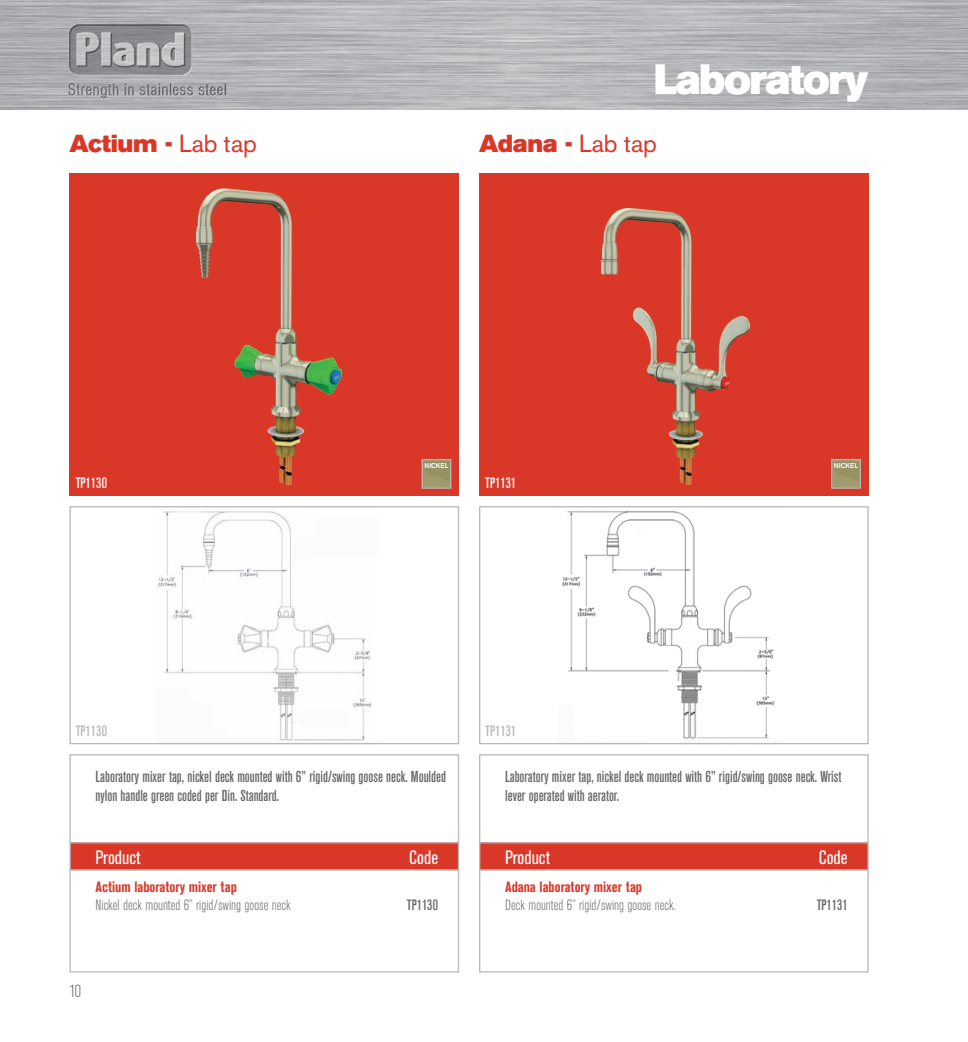
<style>
.page{position:relative;width:968px;height:1042px;background:#fff}
.page>*{position:absolute;margin:0;border:0;box-sizing:border-box;transform-origin:0 0}
.t1{font:42px "Akzidenz Grotesk BE Super";letter-spacing:-.04em;color:#fff}
.t2{font:24.5px "Akzidenz Grotesk BE Super";letter-spacing:-.01em;color:#d93829}
.t3{font:condensed 19.25px "Akzidenz Grotesk BE";color:#fff}
.t4{font:300 condensed 17.5px "Akzidenz Grotesk BE";color:#67676a}
.t5{font:500 condensed 15.75px/19.2px "Akzidenz Grotesk BE";color:#67676a}
.t6{font:300 condensed 14.88px "Akzidenz Grotesk BE";color:#67676a}
.t7{font:700 condensed 14.88px "Akzidenz Grotesk BE";color:#d93829}
.t8{font:500 condensed 14.88px "Akzidenz Grotesk BE";color:#67676a}
.t9{font:500 condensed 14.88px "Akzidenz Grotesk BE";color:#fff}
.t10{font:500 condensed 14.88px "Akzidenz Grotesk BE";color:#b8b9bc}
.t11{font:500 7px "Akzidenz Grotesk BE";letter-spacing:-.01em;color:#fff}
.s1{font-family:"Akzidenz Grotesk BE"}
</style>
<div class="page">
<img style="left:0;top:0;width:967px;height:109px">
<div style="left:479px;top:174px;width:389px;height:322px;background:#d93829"></div>
<img style="left:600px;top:208px;width:150px;height:277px">
<div style="left:831px;top:459px;width:29px;height:30px;background:#989162;border:1px solid #b8b9bc"></div>
<svg style="left:832px;top:469px;width:27px;height:18px"></svg>
<img style="left:562px;top:511px;width:213px;height:229px">
<div style="left:479px;top:506px;width:389px;height:238px;border:1px solid #b8b9bc"></div>
<div style="left:69px;top:174px;width:390px;height:322px;background:#d93829"></div>
<img style="left:196px;top:199px;width:146px;height:286px">
<img style="left:158px;top:511px;width:214px;height:230px">
<div style="left:69px;top:506px;width:390px;height:238px;border:1px solid #b8b9bc"></div>
<div style="left:479px;top:754px;width:389px;height:89px;border:1px solid #b8b9bc"></div>
<div style="left:479px;top:869px;width:389px;height:103px;border:1px solid #b8b9bc"></div>
<div style="left:479px;top:843px;width:388px;height:27px;background:#d93829"></div>
<div style="left:479px;top:842px;width:389px;height:28px;border:1px solid #b8b9bc"></div>
<div style="left:69px;top:754px;width:390px;height:89px;border:1px solid #b8b9bc"></div>
<div style="left:69px;top:869px;width:390px;height:103px;border:1px solid #b8b9bc"></div>
<div style="left:70px;top:843px;width:388px;height:27px;background:#d93829"></div>
<div style="left:69px;top:842px;width:390px;height:28px;border:1px solid #b8b9bc"></div>
<div style="left:421px;top:459px;width:30px;height:30px;background:#989162;border:1px solid #b8b9bc"></div>
<svg style="left:424px;top:469px;width:26px;height:18px"></svg>
<h2 class="t2" style="left:69px;top:130px;width:189px">Actium - <span class="s1">Lab tap</span></h2>
<h1 class="t1" style="left:654px;top:55px;width:216px">Laboratory</h1>
<h2 class="t2" style="left:479px;top:130px;width:179px">Adana - <span class="s1">Lab tap</span></h2>
<p class="t9" style="left:76px;top:474px;width:33px">TP1130</p>
<p class="t11" style="left:424px;top:461px;width:26px">NICKEL</p>
<p class="t9" style="left:485px;top:474px;width:32px">TP1131</p>
<p class="t11" style="left:833px;top:461px;width:26px">NICKEL</p>
<p class="t10" style="left:76px;top:722px;width:33px">TP1130</p>
<p class="t10" style="left:485px;top:722px;width:32px">TP1131</p>
<p class="t5" style="left:96px;top:767px;width:352px">Laboratory mixer tap, nickel deck mounted with 6” rigid/swing goose neck. Moulded nylon handle green coded per Din. Standard.</p>
<p class="t5" style="left:505px;top:767px;width:338px">Laboratory mixer tap, nickel deck mounted with 6” rigid/swing goose neck. Wrist lever operated with aerator.</p>
<p class="t3" style="left:96px;top:846px;width:46px">Product</p>
<p class="t3" style="left:409px;top:846px;width:30px">Code</p>
<p class="t3" style="left:505px;top:846px;width:46px">Product</p>
<p class="t3" style="left:818px;top:846px;width:30px">Code</p>
<p class="t7" style="left:96px;top:878px;width:143px">Actium laboratory mixer tap</p>
<p class="t6" style="left:96px;top:897px;width:196px">Nickel deck mounted 6” rigid/swing goose neck</p>
<p class="t8" style="left:407px;top:897px;width:33px">TP1130</p>
<p class="t7" style="left:505px;top:878px;width:138px">Adana laboratory mixer tap</p>
<p class="t6" style="left:505px;top:897px;width:172px">Deck mounted 6” rigid/swing goose neck.</p>
<p class="t8" style="left:816px;top:897px;width:32px">TP1131</p>
<p class="t4" style="left:69px;top:981px;width:13px">10</p>
</div>
